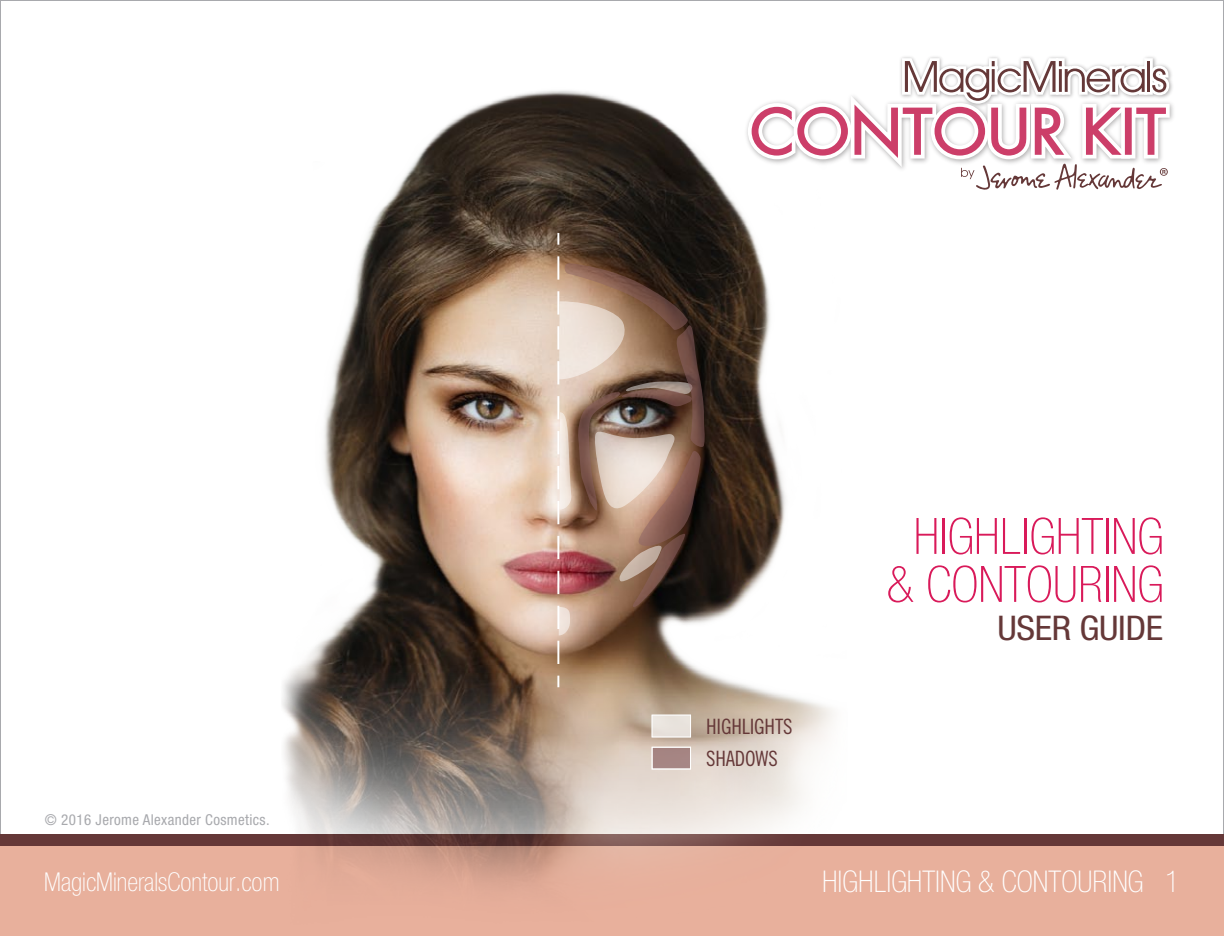
<style>
.page{position:relative;width:1224px;height:936px;background:#fff}
.page>*{position:absolute;margin:0;border:0;box-sizing:border-box;transform-origin:0 0}
.t1{font:100 condensed 50.2px/48px "Helvetica Neue";color:#d91a5a;text-align:center}
.t2{font:condensed 34px "Helvetica Neue";letter-spacing:-.01em;color:#653838;scale:1.1 1}
.t3{font:100 condensed 30px "Helvetica Neue";color:#fff}
.t4{font:100 condensed 26px "Helvetica Neue";color:#fff}
.t5{font:21.2px/31.8px "Trade Gothic Cond Eighteen";letter-spacing:-.01em;color:#653838}
.t6{font:condensed 15px "Helvetica Neue";letter-spacing:.025em;color:#a8a9ad}
</style>
<div class="page">
<div style="left:0;top:835px;width:1224px;height:99px;background:#653838"></div>
<div style="left:0;top:846px;width:1224px;height:90px;background:#e8b09c"></div>
<img style="left:266px;top:90px;width:596px;height:800px">
<svg style="left:557px;top:233px;width:2px;height:12px"></svg>
<img style="left:557px;top:256px;width:148px;height:414px">
<svg style="left:557px;top:676px;width:2px;height:11px"></svg>
<svg style="left:743px;top:57px;width:430px;height:134px"></svg>
<div style="left:652px;top:715px;width:39px;height:22px;background:#e8e2dc"></div>
<div style="left:652px;top:715px;width:39px;height:22px;border:1px solid #fff"></div>
<div style="left:652px;top:747px;width:39px;height:23px;background:#a68583"></div>
<div style="left:652px;top:747px;width:39px;height:23px;border:1px solid #fff"></div>
<p class="t6" style="left:45px;top:811px;width:226px">© 2016 Jerome Alexander Cosmetics.</p>
<h3 class="t5" style="left:706px;top:711px;width:88px">HIGHLIGHTS<br>SHADOWS</h3>
<h1 class="t1" style="left:887px;top:512px;width:278px">HIGHLIGHTING &amp; CONTOURING</h1>
<h2 class="t2" style="left:997px;top:608px;width:152px">USER GUIDE</h2>
<h3 class="t4" style="left:44px;top:867px;width:237px">MagicMineralsContour.com</h3>
<h3 class="t3" style="left:822px;top:864px;width:359px">HIGHLIGHTING &amp; CONTOURING 1</h3>
</div>
